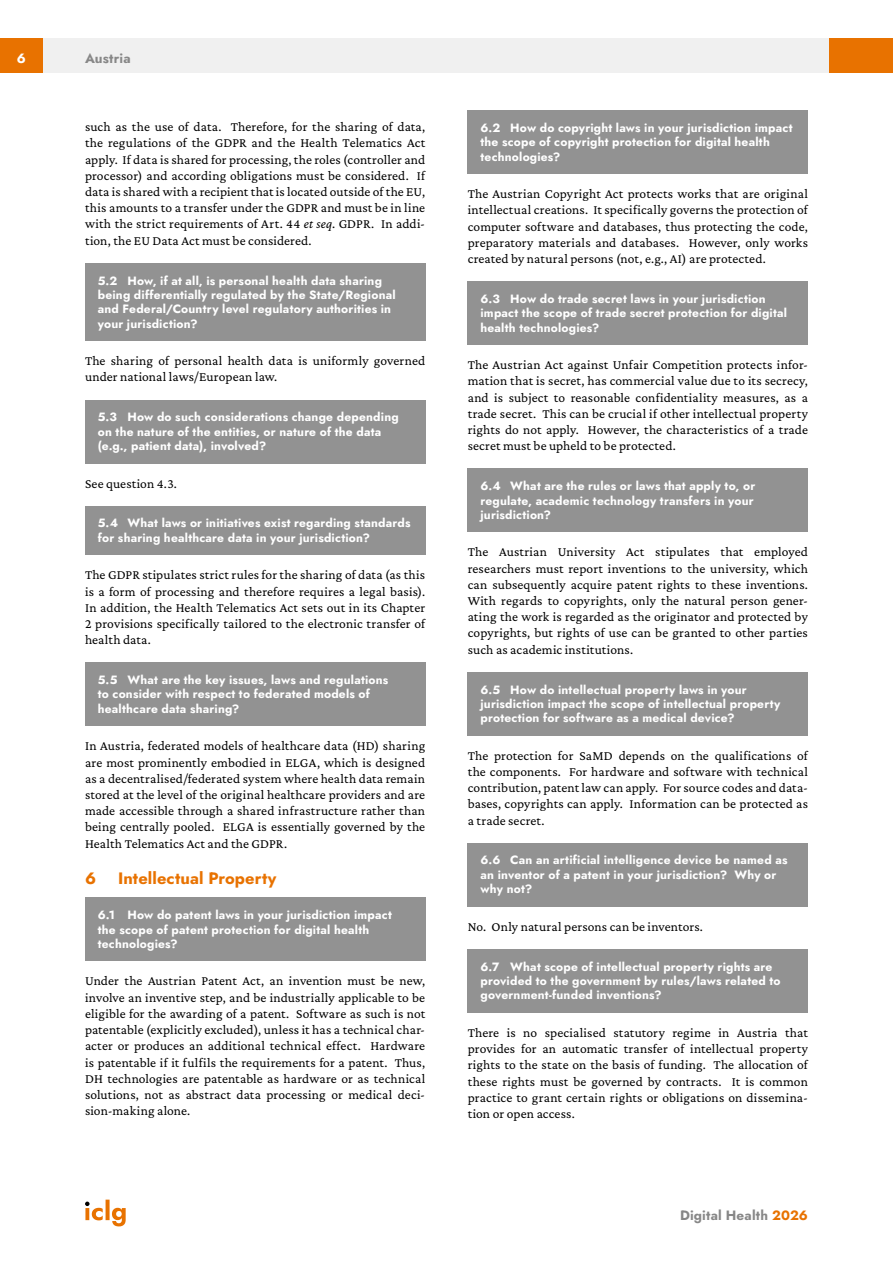
<style>
.page{position:relative;width:893px;height:1263px;background:#fff}
.page>*{position:absolute;margin:0;border:0;box-sizing:border-box;transform-origin:0 0}
.MS_Heading{font:16.5px "Jost";letter-spacing:.005em;color:#e87200}
.MS_Body_Text_-_First_Paragraph{font:13.5px/16.2px "Crimson Pro";letter-spacing:.01em;color:#000;text-align:justify}
.t1{font:13.5px "Jost";letter-spacing:.015em;color:#878787}
.t2{font:13.5px "Jost";color:#fff}
.MS_-_Question{font:12px/14.4px "Jost";letter-spacing:.015em;color:#fff}
.MS_-_Question_following_section{font:12px/14.4px "Jost";letter-spacing:.015em;color:#fff}
.s1{font-style:italic}
.s2{color:#e87200}
</style>
<div class="page">
<div style="left:43px;top:38px;width:786px;height:34px;background:#f0f0f0"></div>
<div style="left:0;top:38px;width:43px;height:34px;background:#e87200"></div>
<div style="left:829px;top:38px;width:64px;height:34px;background:#e87200"></div>
<svg style="left:85px;top:1199px;width:41px;height:27px"></svg>
<div style="left:468px;top:111px;width:340px;height:63px;background:#929292"></div>
<div style="left:468px;top:282px;width:340px;height:63px;background:#929292"></div>
<div style="left:468px;top:469px;width:340px;height:63px;background:#929292"></div>
<div style="left:468px;top:672px;width:340px;height:63px;background:#929292"></div>
<div style="left:468px;top:843px;width:340px;height:63px;background:#929292"></div>
<div style="left:468px;top:949px;width:340px;height:63px;background:#929292"></div>
<div style="left:85px;top:263px;width:340px;height:78px;background:#929292"></div>
<div style="left:85px;top:400px;width:340px;height:63px;background:#929292"></div>
<div style="left:85px;top:506px;width:340px;height:49px;background:#929292"></div>
<div style="left:85px;top:663px;width:340px;height:63px;background:#929292"></div>
<div style="left:85px;top:898px;width:340px;height:63px;background:#929292"></div>
<p class="t2" style="left:17px;top:49px;width:11px">6</p>
<p class="t1" style="left:85px;top:49px;width:47px">Austria</p>
<p class="MS_Body_Text_-_First_Paragraph" style="left:85px;top:118px;width:342px">such as the use of data. Therefore, for the sharing of data, the regulations of the GDPR and the Health Telematics Act apply. If data is shared for processing, the roles (controller and processor) and according obligations must be considered. If data is shared with a recipient that is located outside of the EU, this amounts to a transfer under the GDPR and must be in line with the strict requirements of Art. 44 <span class="s1">et seq</span>. GDPR. In addi&shy;tion, the EU Data Act must be considered.</p>
<p class="MS_-_Question" style="left:98px;top:273px;width:299px">5.2 How, if at all, is personal health data sharing being differentially regulated by the State/Regional and Federal/Country level regulatory authorities in your jurisdiction?</p>
<p class="MS_Body_Text_-_First_Paragraph" style="left:85px;top:352px;width:342px">The sharing of personal health data is uniformly governed under national laws/European law.</p>
<p class="MS_-_Question" style="left:98px;top:410px;width:302px">5.3 How do such considerations change depending on the nature of the entities, or nature of the data (e.g., patient data), involved?</p>
<p class="MS_Body_Text_-_First_Paragraph" style="left:85px;top:475px;width:94px">See question 4.3.</p>
<p class="MS_-_Question" style="left:98px;top:516px;width:314px">5.4 What laws or initiatives exist regarding standards for sharing healthcare data in your jurisdiction?</p>
<p class="MS_Body_Text_-_First_Paragraph" style="left:85px;top:567px;width:342px">The GDPR stipulates strict rules for the sharing of data (as this is a form of processing and therefore requires a legal basis).<br>In addition, the Health Telematics Act sets out in its Chapter 2 provisions specifically tailored to the electronic transfer of health data.</p>
<p class="MS_-_Question" style="left:98px;top:673px;width:292px">5.5 What are the key issues, laws and regulations to consider with respect to federated models of healthcare data sharing?</p>
<p class="MS_Body_Text_-_First_Paragraph" style="left:85px;top:738px;width:342px">In Austria, federated models of healthcare data (HD) sharing are most prominently embodied in ELGA, which is designed as a decentralised/federated system where health data remain stored at the level of the original healthcare providers and are made accessible through a shared infrastructure rather than being centrally pooled. ELGA is essentially governed by the Health Telematics Act and the GDPR.</p>
<p class="MS_Heading" style="left:85px;top:866px;width:13px">6</p>
<p class="MS_Heading" style="left:118px;top:866px;width:160px">Intellectual Property</p>
<p class="MS_-_Question_following_section" style="left:98px;top:908px;width:296px">6.1 How do patent laws in your jurisdiction impact the scope of patent protection for digital health technologies?</p>
<p class="MS_Body_Text_-_First_Paragraph" style="left:85px;top:973px;width:342px">Under the Austrian Patent Act, an invention must be new, involve an inventive step, and be industrially applicable to be eligible for the awarding of a patent. Software as such is not patentable (explicitly excluded), unless it has a technical char&shy;acter or produces an additional technical effect. Hardware is patentable if it fulfils the requirements for a patent. Thus, DH technologies are patentable as hardware or as technical solutions, not as abstract data processing or medical deci&shy;sion-making alone.</p>
<p class="MS_-_Question" style="left:480px;top:121px;width:314px">6.2 How do copyright laws in your jurisdiction impact the scope of copyright protection for digital health technologies?</p>
<p class="MS_Body_Text_-_First_Paragraph" style="left:468px;top:185px;width:342px">The Austrian Copyright Act protects works that are original intellectual creations. It specifically governs the protection of computer software and databases, thus protecting the code, preparatory materials and databases. However, only works created by natural persons (not, e.g., AI) are protected.</p>
<p class="MS_-_Question" style="left:480px;top:292px;width:308px">6.3 How do trade secret laws in your jurisdiction impact the scope of trade secret protection for digital health technologies?</p>
<p class="MS_Body_Text_-_First_Paragraph" style="left:468px;top:356px;width:342px">The Austrian Act against Unfair Competition protects infor&shy;mation that is secret, has commercial value due to its secrecy, and is subject to reasonable confidentiality measures, as a trade secret. This can be crucial if other intellectual property rights do not apply. However, the characteristics of a trade secret must be upheld to be protected.</p>
<p class="MS_-_Question" style="left:480px;top:479px;width:276px">6.4 What are the rules or laws that apply to, or regulate, academic technology transfers in your jurisdiction?</p>
<p class="MS_Body_Text_-_First_Paragraph" style="left:468px;top:544px;width:342px">The Austrian University Act stipulates that employed researchers must report inventions to the university, which can subsequently acquire patent rights to these inventions.<br>With regards to copyrights, only the natural person gener&shy;ating the work is regarded as the originator and protected by copyrights, but rights of use can be granted to other parties such as academic institutions.</p>
<p class="MS_-_Question" style="left:480px;top:682px;width:301px">6.5 How do intellectual property laws in your jurisdiction impact the scope of intellectual property protection for software as a medical device?</p>
<p class="MS_Body_Text_-_First_Paragraph" style="left:468px;top:747px;width:342px">The protection for SaMD depends on the qualifications of the components. For hardware and software with technical contribution, patent law can apply. For source codes and data&shy;bases, copyrights can apply. Information can be protected as a trade secret.</p>
<p class="MS_-_Question" style="left:480px;top:853px;width:308px">6.6 Can an artificial intelligence device be named as an inventor of a patent in your jurisdiction? Why or why not?</p>
<p class="MS_Body_Text_-_First_Paragraph" style="left:468px;top:918px;width:237px">No. Only natural persons can be inventors.</p>
<p class="MS_-_Question" style="left:480px;top:959px;width:302px">6.7 What scope of intellectual property rights are provided to the government by rules/laws related to government-funded inventions?</p>
<p class="MS_Body_Text_-_First_Paragraph" style="left:468px;top:1024px;width:342px">There is no specialised statutory regime in Austria that provides for an automatic transfer of intellectual property rights to the state on the basis of funding. The allocation of these rights must be governed by contracts. It is common practice to grant certain rights or obligations on dissemina&shy;tion or open access.</p>
<p class="t1" style="left:680px;top:1206px;width:129px">Digital Health <span class="s2">2026</span></p>
</div>
